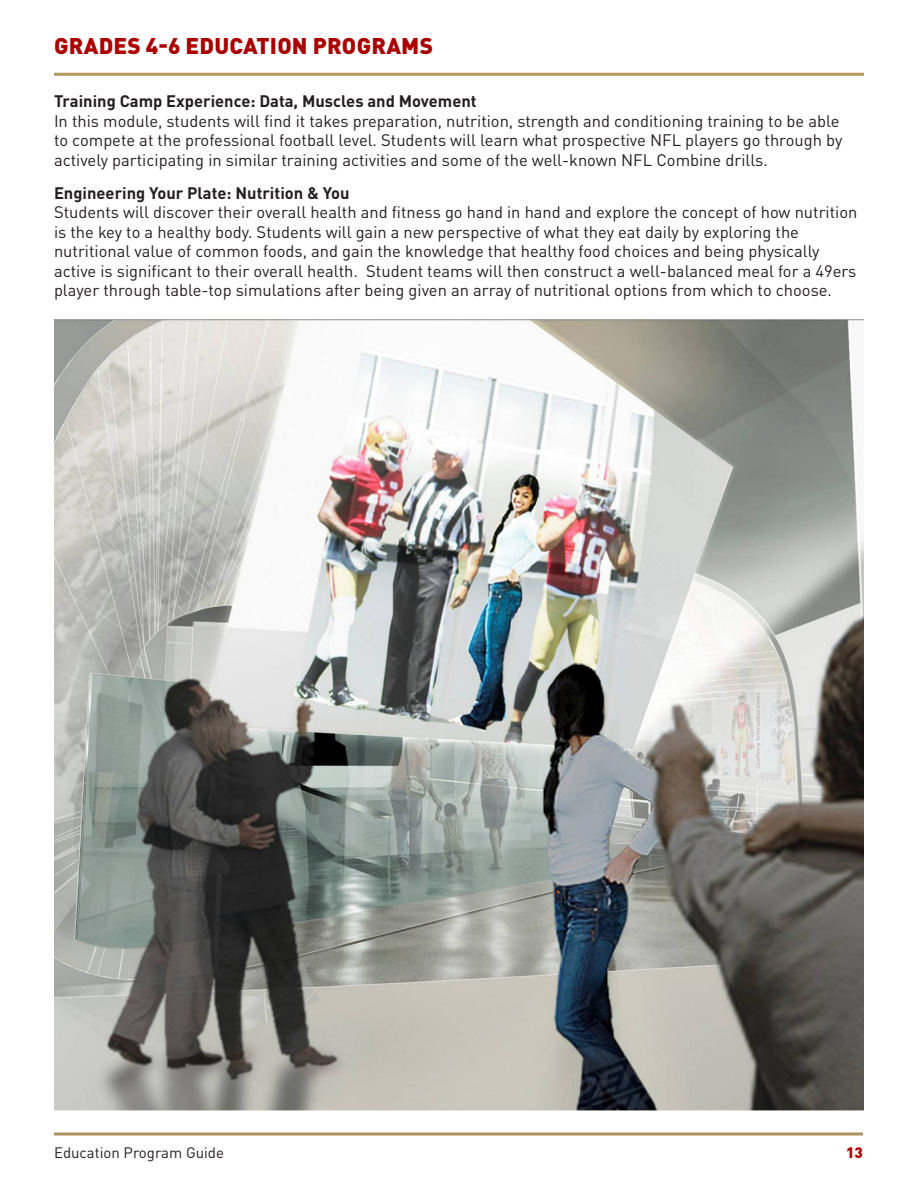
<style>
.page{position:relative;width:918px;height:1188px;background:#fff}
.page>*{position:absolute;margin:0;border:0;box-sizing:border-box;transform-origin:0 0}
.BODY{font:900 22.5px "DINOT";letter-spacing:.01em;color:#ab0000}
.BODY-2{font:16.5px/19.5px "DINOT";color:#231f20}
.BODY-3{font:700 16.5px "DINOT";color:#231f20}
.t1{font:15px "DINOT";color:#231f20}
.t2{font:900 15px "DINOT";color:#a00}
</style>
<div class="page">
<svg style="left:54px;top:1132px;width:809px;height:4px;background:#c2ad85"></svg>
<hr style="left:54px;top:73px;width:810px;height:3px;background:#b3995c">
<img style="left:54px;top:320px;width:810px;height:790px">
<p class="BODY" style="left:54px;top:31px;width:380px">GRADES 4-6 EDUCATION PROGRAMS</p>
<p class="BODY-3" style="left:54px;top:90px;width:424px">Training Camp Experience: Data, Muscles and Movement</p>
<p class="BODY-2" style="left:54px;top:111px;width:790px">In this module, students will find it takes preparation, nutrition, strength and conditioning training to be able to compete at the professional football level. Students will learn what prospective NFL players go through by actively participating in similar training activities and some of the well-known NFL Combine drills.</p>
<p class="BODY-3" style="left:54px;top:182px;width:297px">Engineering Your Plate: Nutrition &amp; You</p>
<p class="BODY-2" style="left:54px;top:202px;width:805px">Students will discover their overall health and fitness go hand in hand and explore the concept of how nutrition is the key to a healthy body. Students will gain a new perspective of what they eat daily by exploring the nutritional value of common foods, and gain the knowledge that healthy food choices and being physically active is significant to their overall health. Student teams will then construct a well-balanced meal for a 49ers player through table-top simulations after being given an array of nutritional options from which to choose.</p>
<p class="t1" style="left:54px;top:1144px;width:172px">Education Program Guide</p>
<p class="t2" style="left:846px;top:1143px;width:18px">13</p>
</div>
